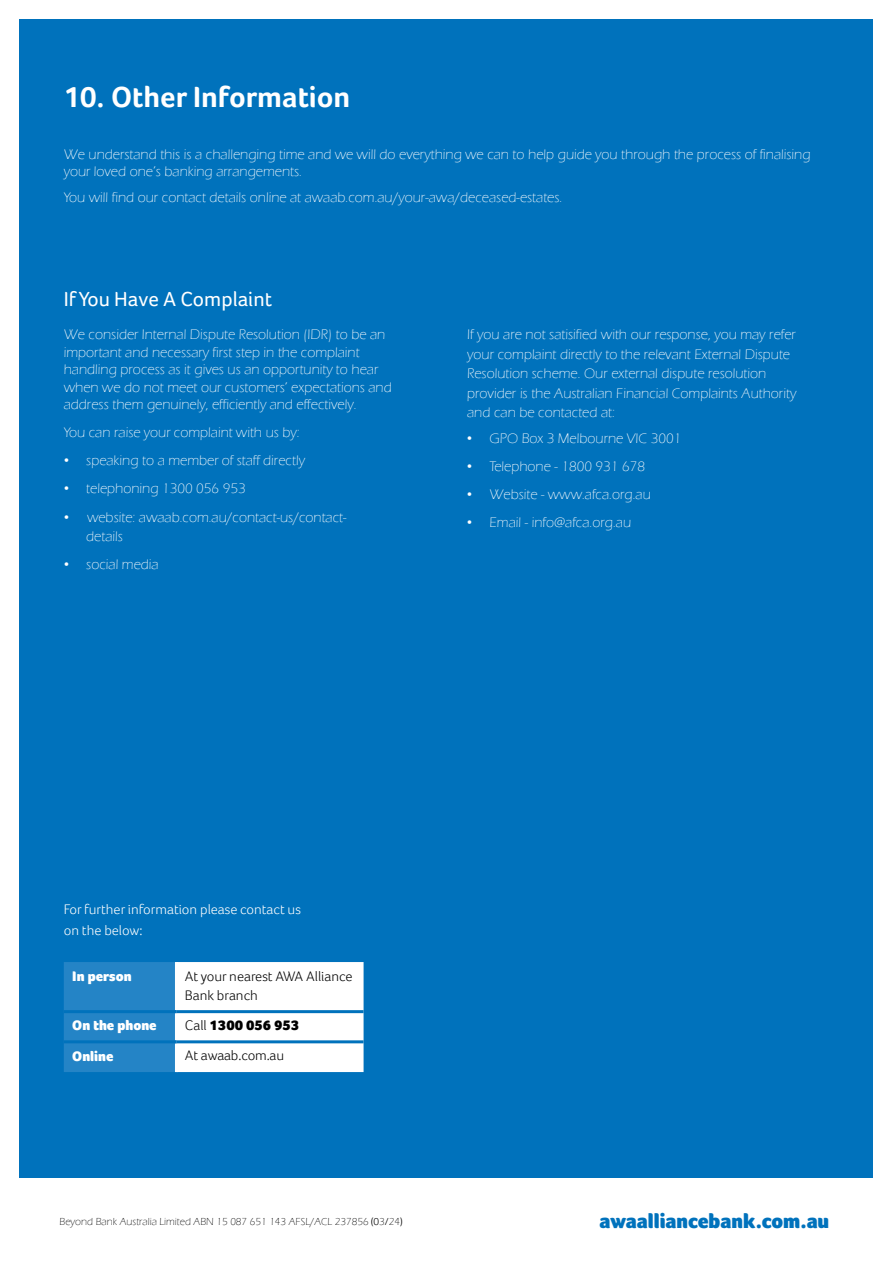
<style>
.page{position:relative;width:893px;height:1263px;background:#fff}
.page>*{position:absolute;margin:0;border:0;box-sizing:border-box;transform-origin:0 0}
.t1{font:700 30px "Foco";color:#fff}
.t2{font:900 21px "Foco";color:#0072bc}
.t3{font:21px "Foco";color:#fff}
.t4{font:300 14.25px/17.7px "Eras ITC";color:#fff}
.t5{font:300 14.25px/19.5px "Foco";color:#000}
.t6{font:14.25px "Eras Light ITC";color:#fff}
.t7{font:300 14.25px/21px "Foco";color:#fff}
.t8{font:900 14.25px "Foco";color:#fff}
.t9{font:900 14.25px "Foco";color:#000}
.t10{font:10.5px "Eras Light ITC";color:#000}
.s1{font-family:"Eras Light ITC";font-weight:400}
.s2{font-family:"Foco"}
.s3{font-family:"Eras ITC";font-weight:300}
.s4{font-weight:300}
.s5{font-family:"Foco";font-weight:300}
</style>
<div class="page">
<div style="left:19px;top:19px;width:853px;height:1159px;background:#0072bc"></div>
<svg style="left:64px;top:962px;width:300px;height:110px;background:#abd0e9"></svg>
<hr style="left:175px;top:962px;width:3px;height:48px;background:#fff">
<hr style="left:175px;top:1013px;width:3px;height:27px;background:#fff">
<hr style="left:175px;top:1043px;width:3px;height:29px;background:#fff">
<hr style="left:64px;top:1010px;width:112px;height:3px;background:#0072bc">
<hr style="left:176px;top:1010px;width:188px;height:3px;background:#0072bc">
<hr style="left:64px;top:1040px;width:112px;height:3px;background:#0072bc">
<hr style="left:176px;top:1040px;width:188px;height:3px;background:#0072bc">
<h1 class="t1" style="left:64px;top:79px;width:288px">10. Other Information</h1>
<p class="t4" style="left:64px;top:145px;width:748px">We understand this is a challenging time and we will do everything we can to help guide you through the process of finalising your loved one’s banking arrangements.</p>
<p class="t4" style="left:64px;top:189px;width:500px">You will find <span class="s1">our</span> contact details onlin<span class="s1">e at</span> awaab.com.au/your-awa/deceased-estates.</p>
<h2 class="t3" style="left:64px;top:287px;width:210px">If You Have A Complaint</h2>
<p class="t4" style="left:64px;top:326px;width:330px">We consider Internal Dispute Resolution (IDR) to be an important and necessary first step in the complaint handling process as it gives us an opportunity to hear when we do not meet our customers’ expectations and address them genuinely, efficiently and effectively.</p>
<p class="t4" style="left:64px;top:424px;width:237px">You can raise your complaint with us by:</p>
<p class="t4" style="left:64px;top:452px;width:243px"><span class="s2">•</span> speaking to a member of staff directly</p>
<p class="t4" style="left:64px;top:480px;width:183px"><span class="s2">•</span> telephoning 1300 056 953</p>
<p class="t4" style="left:86px;top:507px;width:262px;line-height:19.5px;text-indent:-22px"><span class="s2">•</span> website: awaab.com.au/contact-us/contact&shy;details</p>
<p class="t4" style="left:64px;top:556px;width:96px"><span class="s2">•</span> social media</p>
<p class="t6" style="left:467px;top:327px;width:330px">If you are not satisified with our response, <span class="s3">you may refer</span></p>
<p class="t4" style="left:467px;top:345px;width:331px;line-height:19.5px">your complaint directly to the relevant External Dispute Resolution scheme. Our external dispute resolution provider is the Australian Financial Complaints Authority and can be contacted at:</p>
<p class="t4" style="left:467px;top:429px;width:216px"><span class="s2">•</span> GPO Box 3 Melbourne VIC 3001</p>
<p class="t4" style="left:467px;top:457px;width:180px"><span class="s2">•</span> Telephone - 1800 931 678</p>
<p class="t4" style="left:467px;top:485px;width:185px"><span class="s2">•</span> Website - www.afca.org.au</p>
<p class="t4" style="left:467px;top:513px;width:166px"><span class="s2">•</span> Email - info@afca.org.au</p>
<p class="t7" style="left:64px;top:898px;width:239px">For further information please contact us on the below:</p>
<p class="t8" style="left:72px;top:968px;width:61px">In person</p>
<p class="t5" style="left:185px;top:966px;width:169px">At your nearest AWA Alliance<br>Bank branch</p>
<p class="t8" style="left:72px;top:1017px;width:86px">On the phone</p>
<p class="t9" style="left:185px;top:1017px;width:116px"><span class="s4">Call</span> 1300 056 953</p>
<p class="t8" style="left:72px;top:1047px;width:43px">Online</p>
<p class="t5" style="left:185px;top:1046px;width:101px">At awaab.com.au</p>
<p class="t10" style="left:60px;top:1215px;width:345px">Beyond Bank Australia Limited ABN 15 087 651 143 AFSL/ACL 237856 <span class="s5">(0</span>3<span class="s5">/</span>24<span class="s5">)</span></p>
<h2 class="t2" style="left:600px;top:1209px;width:231px">awaalliancebank.com.au</h2>
</div>
